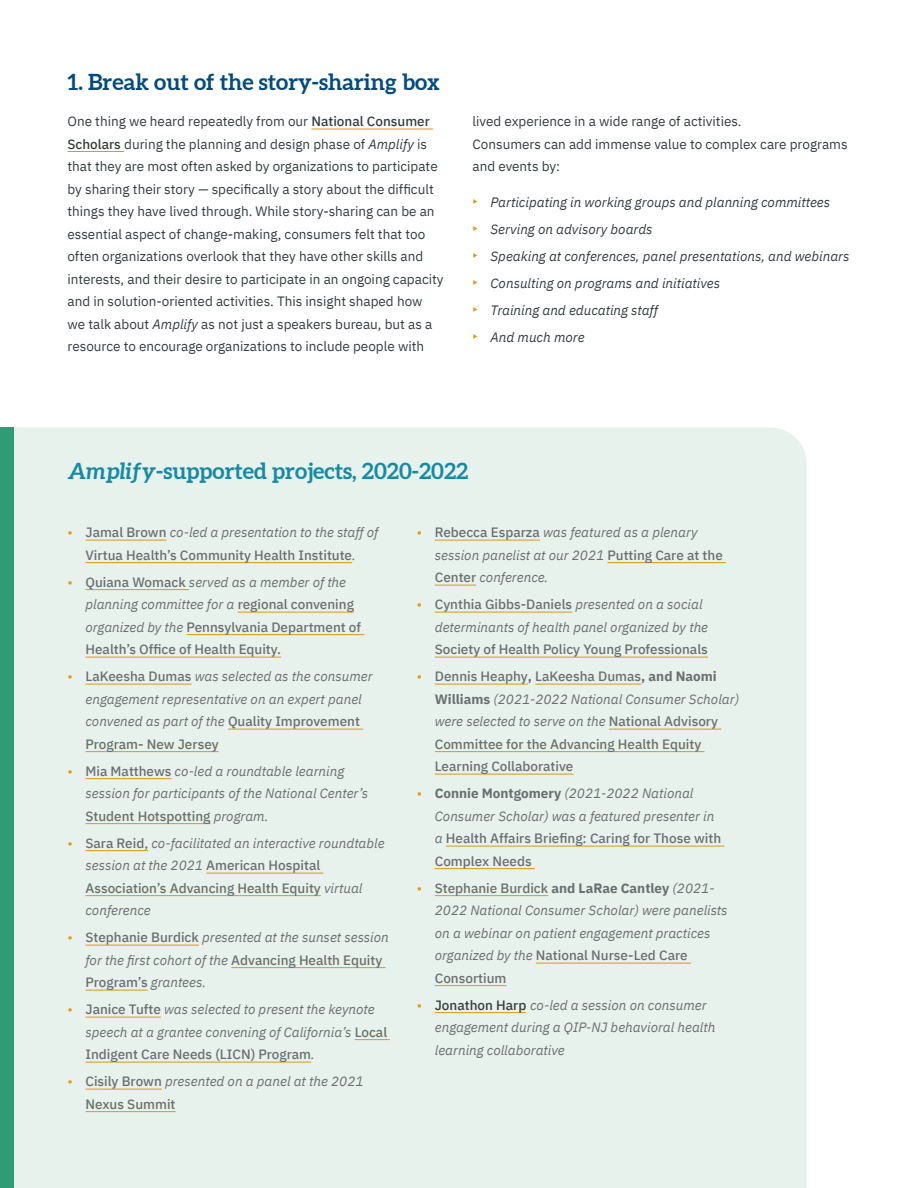
<style>
.page{position:relative;width:918px;height:1188px;background:#fff}
.page>*{position:absolute;margin:0;border:0;box-sizing:border-box;transform-origin:0 0}
.Sidebar__Heading{font:700 22.5px "Aleo";color:#1589a6}
.Subhead_1__Span_Colu{font:700 22.5px "Aleo";color:#034a81}
.t1{font:italic 13.5px/22.5px "IBM Plex Sans";color:#686f71}
.Body__75__Rich_Black{font:13.5px/22.5px "IBM Plex Sans";color:#353d3f}
.t2{font:500 13.5px/22.5px "IBM Plex Sans";color:#686f71}
.t3{font:italic 13.5px "IBM Plex Sans";color:#353d3f}
.s1{font-weight:500}
.s2{font-style:italic}
.s3{font-weight:400;color:#e29616}
.s4{font-weight:400;font-style:italic}
.s5{font-style:normal;color:#e29616}
.s6{font-weight:500;font-style:normal}
.s7{font-weight:700}
.s8{font-weight:700;font-style:normal}
.s9{font-weight:500;font-style:normal;color:#353d3f}
</style>
<div class="page">
<hr style="left:311px;top:129px;width:122px;height:1px;background:#e29616">
<hr style="left:68px;top:151px;width:56px;height:1px;background:#e29616">
<div style="left:14px;top:428px;width:793px;height:760px;background:#e7f2ec"></div>
<hr style="left:86px;top:540px;width:81px;height:1px;background:#e29616">
<hr style="left:86px;top:562px;width:266px;height:1px;background:#e29616">
<hr style="left:86px;top:589px;width:103px;height:1px;background:#e29616">
<hr style="left:238px;top:612px;width:116px;height:1px;background:#e29616">
<hr style="left:187px;top:634px;width:177px;height:1px;background:#e29616">
<hr style="left:86px;top:657px;width:195px;height:1px;background:#e29616">
<hr style="left:86px;top:684px;width:106px;height:1px;background:#e29616">
<hr style="left:228px;top:729px;width:135px;height:1px;background:#e29616">
<hr style="left:86px;top:751px;width:133px;height:1px;background:#e29616">
<hr style="left:86px;top:778px;width:85px;height:1px;background:#e29616">
<hr style="left:86px;top:823px;width:125px;height:1px;background:#e29616">
<hr style="left:86px;top:850px;width:62px;height:1px;background:#e29616">
<hr style="left:206px;top:873px;width:117px;height:1px;background:#e29616">
<hr style="left:86px;top:895px;width:235px;height:1px;background:#e29616">
<hr style="left:86px;top:945px;width:113px;height:1px;background:#e29616">
<hr style="left:231px;top:967px;width:155px;height:1px;background:#e29616">
<hr style="left:86px;top:990px;width:62px;height:1px;background:#e29616">
<hr style="left:86px;top:1017px;width:75px;height:1px;background:#e29616">
<hr style="left:355px;top:1039px;width:35px;height:1px;background:#e29616">
<hr style="left:86px;top:1062px;width:225px;height:1px;background:#e29616">
<hr style="left:86px;top:1089px;width:76px;height:1px;background:#e29616">
<hr style="left:86px;top:1111px;width:90px;height:1px;background:#e29616">
<hr style="left:435px;top:540px;width:105px;height:1px;background:#e29616">
<hr style="left:607px;top:562px;width:119px;height:1px;background:#e29616">
<hr style="left:435px;top:585px;width:41px;height:1px;background:#e29616">
<hr style="left:435px;top:612px;width:137px;height:1px;background:#e29616">
<hr style="left:435px;top:657px;width:273px;height:1px;background:#e29616">
<hr style="left:435px;top:684px;width:93px;height:1px;background:#e29616">
<hr style="left:535px;top:684px;width:106px;height:1px;background:#e29616">
<hr style="left:609px;top:729px;width:112px;height:1px;background:#e29616">
<hr style="left:435px;top:751px;width:270px;height:1px;background:#e29616">
<hr style="left:435px;top:774px;width:138px;height:1px;background:#e29616">
<hr style="left:446px;top:846px;width:278px;height:1px;background:#e29616">
<hr style="left:435px;top:868px;width:100px;height:1px;background:#e29616">
<hr style="left:435px;top:895px;width:113px;height:1px;background:#e29616">
<hr style="left:536px;top:963px;width:155px;height:1px;background:#e29616">
<hr style="left:435px;top:985px;width:72px;height:1px;background:#e29616">
<hr style="left:435px;top:1012px;width:91px;height:1px;background:#e29616">
<div style="left:0;top:428px;width:14px;height:760px;background:#2e9d75"></div>
<p class="Subhead_1__Span_Colu" style="left:68px;top:68px;width:374px">1. Break out of the story-sharing box</p>
<p class="Body__75__Rich_Black" style="left:68px;top:109px;width:378px">One thing we heard repeatedly from our <span class="s1">National Consumer Scholars</span> during the planning and design phase of <span class="s2">Amplify</span> is that they are most often asked by organizations to participate by sharing their story — specifically a story about the difficult things they have lived through. While story-sharing can be an essential aspect of change-making, consumers felt that too often organizations overlook that they have other skills and interests, and their desire to participate in an ongoing capacity and in solution-oriented activities. This insight shaped how<br>we talk about <span class="s2">Amplify</span> as not just a speakers bureau, but as a resource to encourage organizations to include people with</p>
<p class="Body__75__Rich_Black" style="left:472px;top:109px;width:377px">lived experience in a wide range of activities.<br>Consumers can add immense value to complex care programs and events by:</p>
<p class="t3" style="left:472px;top:192px;width:359px"><sup>▶</sup> Participating in working groups and planning committees</p>
<p class="t3" style="left:472px;top:219px;width:182px"><sup>▶</sup> Serving on advisory boards</p>
<p class="t3" style="left:472px;top:246px;width:379px"><sup>▶</sup> Speaking at conferences, panel presentations, and webinars</p>
<p class="t3" style="left:472px;top:273px;width:249px"><sup>▶</sup> Consulting on programs and initiatives</p>
<p class="t3" style="left:472px;top:300px;width:187px"><sup>▶</sup> Training and educating staff</p>
<p class="t3" style="left:472px;top:327px;width:114px"><sup>▶</sup> And much more</p>
<p class="Sidebar__Heading" style="left:68px;top:457px;width:402px"><span class="s2">Amplify</span>-supported projects, 2020-2022</p>
<p class="t2" style="left:68px;top:520px;width:312px;text-align:center"><span class="s3">•</span> Jamal Brown <span class="s4">co-led a presentation to the staff of<br></span>Virtua Health’s Community Health Institute<span class="s4">.</span></p>
<p class="t2" style="left:86px;top:569px;width:277px;text-indent:-18px"><span class="s3">•</span> Quiana Womack <span class="s4">served as a member of the planning committee for a</span> regional convening <span class="s4">organized by the</span> Pennsylvania Department of Health’s Office of Health Equity.</p>
<p class="t1" style="left:86px;top:664px;width:289px;text-indent:-18px"><span class="s5">•</span> <span class="s6">LaKeesha Dumas</span> was selected as the consumer engagement representative on an expert panel convened as part of the <span class="s6">Quality Improvement Program- New Jersey</span></p>
<p class="t1" style="left:86px;top:758px;width:284px;text-indent:-18px"><span class="s5">•</span> <span class="s6">Mia Matthews</span> co-led a roundtable learning session for participants of the National Center’s<br><span class="s6">Student Hotspotting</span> program.</p>
<p class="t1" style="left:86px;top:830px;width:301px;text-indent:-18px"><span class="s5">•</span> <span class="s6">Sara Reid,</span> co-facilitated an interactive roundtable session at the 2021 <span class="s6">American Hospital Association’s Advancing Health Equity</span> virtual conference</p>
<p class="t1" style="left:86px;top:925px;width:305px;text-indent:-18px"><span class="s5">•</span> <span class="s6">Stephanie Burdick</span> presented at the sunset session for the first cohort of the <span class="s6">Advancing Health Equity<br>Program’s</span> grantees.</p>
<p class="t1" style="left:86px;top:997px;width:303px;text-indent:-18px"><span class="s5">•</span> <span class="s6">Janice Tufte</span> was selected to present the keynote speech at a grantee convening of California’s <span class="s6">Local<br>Indigent Care Needs (LICN) Program</span>.</p>
<p class="t1" style="left:86px;top:1069px;width:280px;text-indent:-18px"><span class="s5">•</span> <span class="s6">Cisily Brown</span> presented on a panel at the 2021<br><span class="s6">Nexus Summit</span></p>
<p class="t1" style="left:435px;top:520px;width:290px;text-indent:-18px"><span class="s5">•</span> <span class="s6">Rebecca Esparza</span> was featured as a plenary session panelist at our 2021 <span class="s6">Putting Care at the<br>Center</span> conference.</p>
<p class="t2" style="left:435px;top:592px;width:275px;text-indent:-18px"><span class="s3">•</span> Cynthia Gibbs-Daniels <span class="s4">presented on a social determinants of health panel organized by the<br></span>Society of Health Policy Young Professionals</p>
<p class="t2" style="left:435px;top:664px;width:306px;text-indent:-18px"><span class="s3">•</span> Dennis Heaphy<span class="s7">,</span> LaKeesha Dumas<span class="s7">, and Naomi Williams</span> <span class="s4">(2021-2022 National Consumer Scholar) were selected to serve on the</span> National Advisory Committee for the Advancing Health Equity Learning Collaborative</p>
<p class="t1" style="left:435px;top:781px;width:288px;text-indent:-18px"><span class="s5">•</span> <span class="s8">Connie Montgomery</span> (2021-2022 National Consumer Scholar) was a featured presenter in a <span class="s6">Health Affairs Briefing: Caring for Those with Complex Needs</span></p>
<p class="t1" style="left:435px;top:875px;width:294px;text-indent:-18px"><span class="s5">•</span> <span class="s6">Stephanie Burdick</span> <span class="s8">and LaRae Cantley</span> (2021- 2022 National Consumer Scholar) were panelists on a webinar on patient engagement practices organized by the <span class="s6">National Nurse-Led Care Consortium</span></p>
<p class="t1" style="left:435px;top:992px;width:282px;text-indent:-18px"><span class="s5">•</span> <span class="s9">Jonathon Harp</span> co-led a session on consumer engagement during a QIP-NJ behavioral health learning collaborative</p>
</div>
